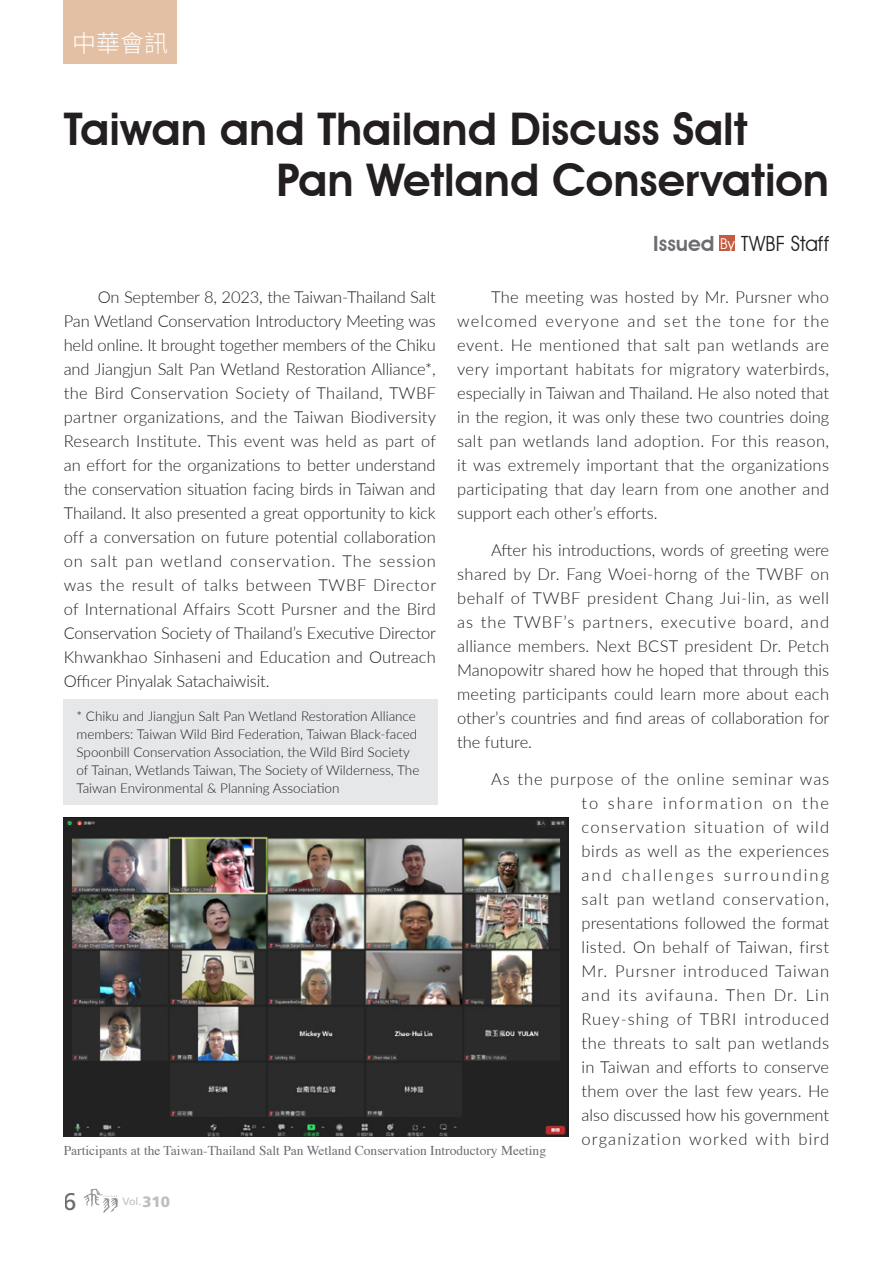
<style>
.page{position:relative;width:893px;height:1263px;background:#fff}
.page>*{position:absolute;margin:0;border:0;box-sizing:border-box;transform-origin:0 0}
.t1{font:600 45px/51px "Avant Garde IT Cby BT";color:#231f20}
.t2{font:300 24px "Noto Sans CJ Ktc";color:#fff}
.t3{font:24px "Frutiger";color:#6c6d70}
.t4{font:21px "Avant Garde IT Cby BT";color:#231f20;scale:.95 1}
.t5{font:300 16.5px/24px "Lato";color:#231f20;text-align:justify}
.t6{font:300 13.5px/18px "Lato";color:#231f20}
.t7{font:13.5px "Times";color:#6c6d70}
.t8{font:10.5px "Frutiger";color:#bcbdc0}
.s1{font-weight:600;color:#6c6d70}
.s2{font-size:15px;color:#fff}
.s3{font-weight:900;font-size:15px}
</style>
<div class="page">
<div style="left:64px;top:0;width:113px;height:64px;background:#e3bfa3"></div>
<img style="left:64px;top:818px;width:505px;height:318px">
<div style="left:64px;top:699px;width:374px;height:106px;background:#e6e7e9"></div>
<div style="left:720px;top:236px;width:15px;height:15px;background:#c55a40"></div>
<svg style="left:84px;top:1189px;width:34px;height:24px"></svg>
<h2 class="t2" style="left:72px;top:30px;width:98px">中華會訊</h2>
<h1 class="t1" style="left:277px;top:103px;width:554px;text-indent:-213px">Taiwan and Thailand Discuss Salt<br>Pan Wetland Conservation</h1>
<p class="t4" style="left:653px;top:230px;width:187px"><span class="s1">Issued</span> <span class="s2">By</span> TWBF Staff</p>
<p class="t5" style="left:64px;top:284px;width:374px;text-indent:34px">On September 8, 2023, the Taiwan-Thailand Salt Pan Wetland Conservation Introductory Meeting was held online. It brought together members of the Chiku and Jiangjun Salt Pan Wetland Restoration Alliance*, the Bird Conservation Society of Thailand, TWBF partner organizations, and the Taiwan Biodiversity Research Institute. This event was held as part of an effort for the organizations to better understand the conservation situation facing birds in Taiwan and Thailand. It also presented a great opportunity to kick off a conversation on future potential collaboration on salt pan wetland conservation. The session was the result of talks between TWBF Director of International Affairs Scott Pursner and the Bird Conservation Society of Thailand’s Executive Director Khwankhao Sinhaseni and Education and Outreach Officer Pinyalak Satachaiwisit.</p>
<p class="t5" style="left:457px;top:285px;width:374px;text-indent:34px">The meeting was hosted by Mr. Pursner who welcomed everyone and set the tone for the event. He mentioned that salt pan wetlands are very important habitats for migratory waterbirds, especially in Taiwan and Thailand. He also noted that in the region, it was only these two countries doing salt pan wetlands land adoption. For this reason, it was extremely important that the organizations participating that day learn from one another and support each other’s efforts.</p>
<p class="t5" style="left:457px;top:537px;width:374px;text-indent:34px">After his introductions, words of greeting were shared by Dr. Fang Woei-horng of the TWBF on behalf of TWBF president Chang Jui-lin, as well as the TWBF’s partners, executive board, and alliance members. Next BCST president Dr. Petch Manopowitr shared how he hoped that through this meeting participants could learn more about each other’s countries and find areas of collaboration for the future.</p>
<p class="t5" style="left:582px;top:766px;width:249px;text-indent:-90px">As the purpose of the online seminar was to share information on the conservation situation of wild birds as well as the experiences and challenges surrounding salt pan wetland conservation, presentations followed the format listed. On behalf of Taiwan, first Mr. Pursner introduced Taiwan and its avifauna. Then Dr. Lin Ruey-shing of TBRI introduced the threats to salt pan wetlands in Taiwan and efforts to conserve them over the last few years. He also discussed how his government organization worked with bird</p>
<p class="t6" style="left:77px;top:707px;width:344px">* Chiku and Jiangjun Salt Pan Wetland Restoration Alliance members: Taiwan Wild Bird Federation, Taiwan Black-faced Spoonbill Conservation Association, the Wild Bird Society of Tainan, Wetlands Taiwan, The Society of Wilderness, The Taiwan Environmental &amp; Planning Association</p>
<p class="t7" style="left:64px;top:1138px;width:484px">Participants at the Taiwan-Thailand Salt Pan Wetland Conservation Introductory Meeting</p>
<h2 class="t3" style="left:64px;top:1188px;width:15px">6</h2>
<p class="t8" style="left:123px;top:1195px;width:49px">Vol.<span class="s3">310</span></p>
</div>
